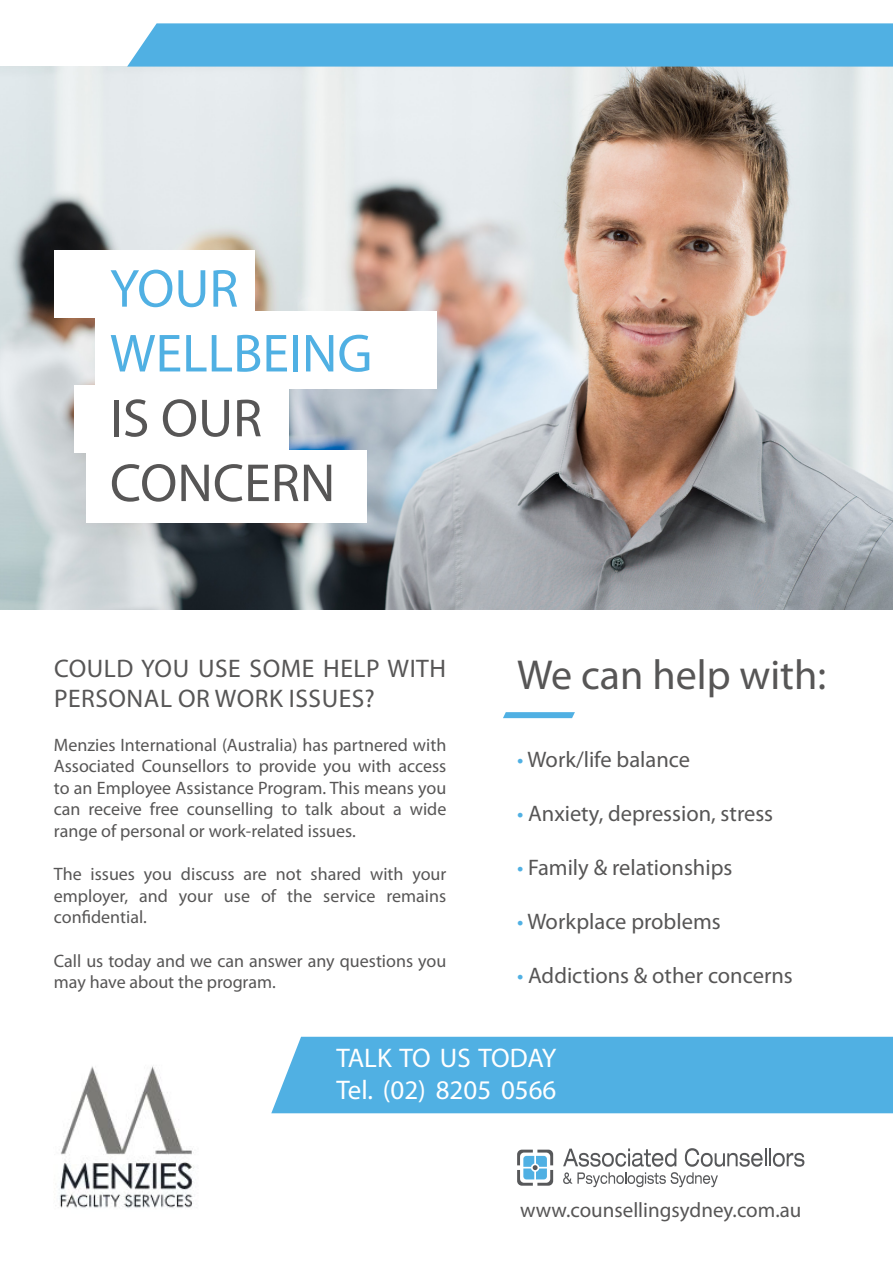
<style>
.page{position:relative;width:893px;height:1263px;background:#fff}
.page>*{position:absolute;margin:0;border:0;box-sizing:border-box;transform-origin:0 0}
.t1{font:54px "Myriad Pro";color:#50b0e3}
.t2{font:54px "Myriad Pro";color:#575656}
.t3{font:42px "Myriad Pro";color:#575656}
.t4{font:27px "Myriad Pro";color:#fff}
.t5{font:25.5px/30.6px "Myriad Pro";letter-spacing:.02em;color:#575656}
.t6{font:22.5px "Myriad Pro";color:#575656}
.t7{font:21px "Myriad Pro";color:#575656}
.t8{font:18px/21.6px "Myriad Pro";color:#575656;text-align:justify}
.s1{color:#50b0e3}
</style>
<div class="page">
<div style="left:271px;top:1037px;width:622px;height:76px;background:#50b0e3"></div>
<img style="left:0;top:67px;width:893px;height:543px">
<svg style="left:563px;top:1148px;width:241px;height:39px"></svg>
<svg style="left:517px;top:1150px;width:36px;height:36px"></svg>
<svg style="left:503px;top:712px;width:72px;height:6px"></svg>
<div style="left:127px;top:23px;width:766px;height:44px;background:#50b0e3"></div>
<div style="left:54px;top:250px;width:201px;height:67px;background:#fff"></div>
<div style="left:96px;top:312px;width:341px;height:77px;background:#fff"></div>
<div style="left:74px;top:385px;width:215px;height:67px;background:#fff"></div>
<div style="left:86px;top:451px;width:280px;height:72px;background:#fff"></div>
<img style="left:55px;top:1065px;width:139px;height:143px">
<p class="t1" style="left:110px;top:255px;width:130px">YOUR</p>
<p class="t1" style="left:110px;top:320px;width:264px">WELLBEING</p>
<p class="t2" style="left:110px;top:385px;width:154px">IS OUR</p>
<p class="t2" style="left:110px;top:450px;width:227px">CONCERN</p>
<p class="t5" style="left:54px;top:652px;width:393px">COULD YOU USE SOME HELP WITH<br>PERSONAL OR WORK ISSUES?</p>
<p class="t8" style="left:54px;top:733px;width:394px">Menzies International (Australia) has partnered with Associated Counsellors to provide you with access to an Employee Assistance Program. This means you can receive free counselling to talk about a wide range of personal or work-related issues.</p>
<p class="t8" style="left:54px;top:863px;width:394px">The issues you discuss are not shared with your employer, and your use of the service remains confidential.</p>
<p class="t8" style="left:54px;top:949px;width:394px">Call us today and we can answer any questions you may have about the program.</p>
<p class="t3" style="left:517px;top:649px;width:311px">We can help with:</p>
<p class="t6" style="left:517px;top:745px;width:175px"><span class="s1">•</span> Work/life balance</p>
<p class="t6" style="left:517px;top:799px;width:258px"><span class="s1">•</span> Anxiety, depression, stress</p>
<p class="t6" style="left:517px;top:853px;width:217px"><span class="s1">•</span> Family &amp; relationships</p>
<p class="t6" style="left:517px;top:907px;width:205px"><span class="s1">•</span> Workplace problems</p>
<p class="t6" style="left:517px;top:961px;width:277px"><span class="s1">•</span> Addictions &amp; other concerns</p>
<p class="t4" style="left:336px;top:1041px;width:222px">TALK TO US TODAY</p>
<p class="t4" style="left:336px;top:1073px;width:222px">Tel. (02) 8205 0566</p>
<p class="t7" style="left:520px;top:1197px;width:283px">www.counsellingsydney.com.au</p>
</div>
